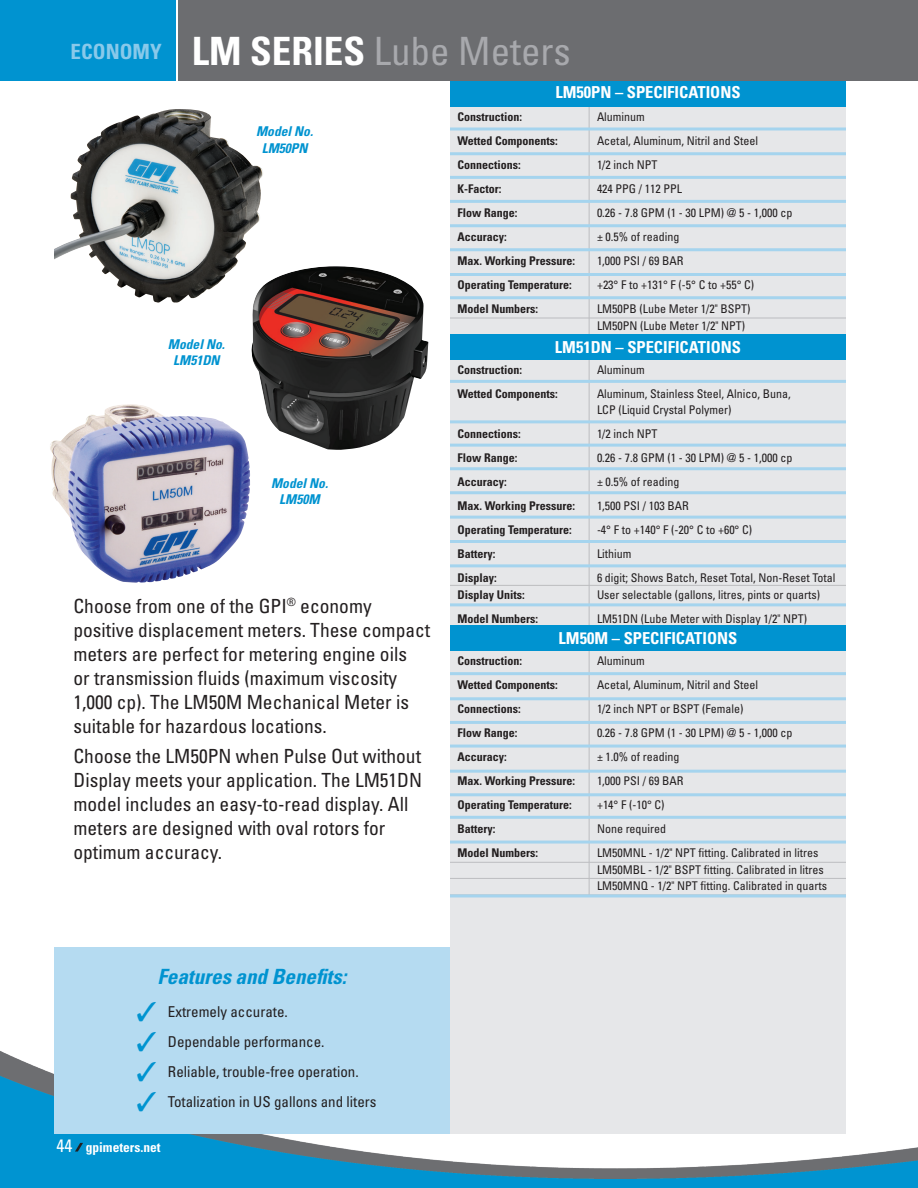
<style>
.page{position:relative;width:918px;height:1188px;background:#fff}
.page>*{position:absolute;margin:0;border:0;box-sizing:border-box;transform-origin:0 0}
.t1{font:condensed 39px "Univers LT Std";color:#a8a9ad}
.t2{font:italic 700 condensed 21px "Univers LT Std";color:#0093d0}
.t3{font:700 condensed 21px "Univers LT Std";color:#89c9ea}
.t4{font:condensed 19.5px/24px "Univers LT Std";color:#231f20}
.t5{font:700 condensed 16.5px "Univers LT Std";color:#fff}
.t6{font:condensed 15px "Univers LT Std";color:#231f20}
.t7{font:italic 700 condensed 13.5px "Univers LT Std";color:#0093d0}
.t8{font:700 condensed 13.5px "Univers LT Std";color:#fff}
.t9{font:condensed 12px "Univers LT Std";color:#231f20}
.t10{font:700 condensed 12px "Univers LT Std";color:#231f20}
.s1{font-weight:700;color:#fff}
.s2{color:#0093d0}
.s3{font-weight:400;font-size:18px}
</style>
<div class="page">
<img style="left:0;top:1051px;width:918px;height:137px">
<svg style="left:75px;top:1143px;width:8px;height:9px"></svg>
<div style="left:0;top:0;width:176px;height:81px;background:#0093d0"></div>
<div style="left:178px;top:0;width:740px;height:81px;background:#6c6d70"></div>
<div style="left:54px;top:947px;width:396px;height:187px;background:#b5dbf1"></div>
<div style="left:450px;top:81px;width:396px;height:1053px;background:#e6e7e9"></div>
<hr style="left:589px;top:97px;width:1px;height:800px;background:#bcbdc0">
<hr style="left:450px;top:128px;width:396px;height:2px;background:#a5d4ee">
<hr style="left:450px;top:152px;width:396px;height:3px;background:#a5d4ee">
<hr style="left:450px;top:176px;width:396px;height:3px;background:#a5d4ee">
<hr style="left:450px;top:200px;width:396px;height:3px;background:#a5d4ee">
<hr style="left:450px;top:248px;width:396px;height:3px;background:#a5d4ee">
<hr style="left:450px;top:224px;width:396px;height:3px;background:#a5d4ee">
<div style="left:450px;top:81px;width:396px;height:26px;background:#0093d0"></div>
<hr style="left:450px;top:273px;width:396px;height:3px;background:#a5d4ee">
<hr style="left:450px;top:296px;width:396px;height:3px;background:#a5d4ee">
<hr style="left:450px;top:721px;width:396px;height:3px;background:#a5d4ee">
<hr style="left:450px;top:318px;width:396px;height:1px;background:#bcbdc0">
<hr style="left:450px;top:603px;width:396px;height:3px;background:#a5d4ee">
<hr style="left:450px;top:380px;width:396px;height:3px;background:#a5d4ee">
<hr style="left:450px;top:420px;width:396px;height:3px;background:#a5d4ee">
<hr style="left:450px;top:672px;width:396px;height:3px;background:#a5d4ee">
<hr style="left:450px;top:467px;width:396px;height:3px;background:#a5d4ee">
<hr style="left:450px;top:491px;width:396px;height:3px;background:#a5d4ee">
<hr style="left:450px;top:516px;width:396px;height:3px;background:#a5d4ee">
<hr style="left:450px;top:697px;width:396px;height:3px;background:#a5d4ee">
<hr style="left:450px;top:444px;width:396px;height:3px;background:#a5d4ee">
<hr style="left:450px;top:585px;width:396px;height:1px;background:#bcbdc0">
<hr style="left:450px;top:878px;width:396px;height:1px;background:#bcbdc0">
<hr style="left:450px;top:862px;width:396px;height:1px;background:#bcbdc0">
<img style="left:50px;top:404px;width:200px;height:179px">
<div style="left:450px;top:334px;width:396px;height:26px;background:#0093d0"></div>
<hr style="left:450px;top:540px;width:396px;height:3px;background:#a5d4ee">
<hr style="left:450px;top:564px;width:396px;height:3px;background:#a5d4ee">
<div style="left:450px;top:626px;width:396px;height:25px;background:#0093d0"></div>
<hr style="left:450px;top:793px;width:396px;height:3px;background:#a5d4ee">
<hr style="left:450px;top:745px;width:396px;height:3px;background:#a5d4ee">
<hr style="left:450px;top:770px;width:396px;height:3px;background:#a5d4ee">
<hr style="left:450px;top:841px;width:396px;height:3px;background:#a5d4ee">
<hr style="left:450px;top:894px;width:396px;height:3px;background:#a5d4ee">
<hr style="left:450px;top:816px;width:396px;height:3px;background:#a5d4ee">
<img style="left:251px;top:266px;width:177px;height:184px">
<img style="left:54px;top:112px;width:184px;height:191px">
<p class="t3" style="left:71px;top:39px;width:93px">ECONOMY</p>
<p class="t1" style="left:192px;top:26px;width:381px"><span class="s1">LM SERIES</span> Lube Meters</p>
<p class="t5" style="left:555px;top:82px;width:187px">LM50PN – SPECIFICATIONS</p>
<p class="t7" style="left:256px;top:123px;width:58px">Model No.</p>
<p class="t7" style="left:262px;top:140px;width:47px">LM50PN</p>
<p class="t7" style="left:168px;top:336px;width:58px">Model No.</p>
<p class="t7" style="left:173px;top:352px;width:48px">LM51DN</p>
<p class="t7" style="left:271px;top:475px;width:58px">Model No.</p>
<p class="t7" style="left:279px;top:491px;width:42px">LM50M</p>
<p class="t4" style="left:73px;top:593px;width:358px">Choose from one of the GPI<sup>®</sup> economy positive displacement meters. These compact meters are perfect for metering engine oils<br>or transmission fluids (maximum viscosity 1,000 cp). The LM50M Mechanical Meter is suitable for hazardous locations.</p>
<p class="t4" style="left:73px;top:744px;width:350px">Choose the LM50PN when Pulse Out without Display meets your application. The LM51DN model includes an easy-to-read display. All meters are designed with oval rotors for optimum accuracy.</p>
<p class="t10" style="left:458px;top:110px;width:66px">Construction:</p>
<p class="t9" style="left:597px;top:109px;width:49px">Aluminum</p>
<p class="t10" style="left:458px;top:134px;width:102px">Wetted Components:</p>
<p class="t9" style="left:597px;top:133px;width:163px">Acetal, Aluminum, Nitril and Steel</p>
<p class="t10" style="left:458px;top:158px;width:65px">Connections:</p>
<p class="t9" style="left:597px;top:157px;width:62px">1/2 inch NPT</p>
<p class="t10" style="left:458px;top:182px;width:45px">K-Factor:</p>
<p class="t9" style="left:597px;top:181px;width:87px">424 PPG / 112 PPL</p>
<p class="t10" style="left:458px;top:206px;width:61px">Flow Range:</p>
<p class="t9" style="left:597px;top:205px;width:197px">0.26 - 7.8 GPM (1 - 30 LPM) @ 5 - 1,000 cp</p>
<p class="t10" style="left:458px;top:230px;width:51px">Accuracy:</p>
<p class="t9" style="left:597px;top:229px;width:84px">± 0.5% of reading</p>
<p class="t10" style="left:458px;top:254px;width:119px">Max. Working Pressure:</p>
<p class="t9" style="left:597px;top:253px;width:88px">1,000 PSI / 69 BAR</p>
<p class="t10" style="left:458px;top:278px;width:116px">Operating Temperature:</p>
<p class="t9" style="left:597px;top:277px;width:159px">+23° F to +131° F (-5° C to +55° C)</p>
<p class="t10" style="left:458px;top:302px;width:82px">Model Numbers:</p>
<p class="t9" style="left:597px;top:301px;width:155px">LM50PB (Lube Meter 1/2" BSPT)</p>
<p class="t9" style="left:597px;top:318px;width:150px">LM50PN (Lube Meter 1/2" NPT)</p>
<p class="t5" style="left:555px;top:337px;width:188px">LM51DN – SPECIFICATIONS</p>
<p class="t10" style="left:458px;top:362px;width:66px">Construction:</p>
<p class="t9" style="left:597px;top:362px;width:49px">Aluminum</p>
<p class="t10" style="left:458px;top:386px;width:102px">Wetted Components:</p>
<p class="t9" style="left:597px;top:386px;width:195px">Aluminum, Stainless Steel, Alnico, Buna,</p>
<p class="t9" style="left:597px;top:402px;width:136px">LCP (Liquid Crystal Polymer)</p>
<p class="t10" style="left:458px;top:426px;width:65px">Connections:</p>
<p class="t9" style="left:597px;top:426px;width:62px">1/2 inch NPT</p>
<p class="t10" style="left:458px;top:450px;width:61px">Flow Range:</p>
<p class="t9" style="left:597px;top:450px;width:197px">0.26 - 7.8 GPM (1 - 30 LPM) @ 5 - 1,000 cp</p>
<p class="t10" style="left:458px;top:474px;width:51px">Accuracy:</p>
<p class="t9" style="left:597px;top:474px;width:84px">± 0.5% of reading</p>
<p class="t10" style="left:458px;top:498px;width:119px">Max. Working Pressure:</p>
<p class="t9" style="left:597px;top:498px;width:93px">1,500 PSI / 103 BAR</p>
<p class="t10" style="left:458px;top:522px;width:116px">Operating Temperature:</p>
<p class="t9" style="left:597px;top:522px;width:157px">-4° F to +140° F (-20° C to +60° C)</p>
<p class="t10" style="left:458px;top:546px;width:39px">Battery:</p>
<p class="t9" style="left:597px;top:546px;width:36px">Lithium</p>
<p class="t10" style="left:458px;top:570px;width:41px">Display:</p>
<p class="t9" style="left:597px;top:570px;width:240px">6 digit; Shows Batch, Reset Total, Non-Reset Total</p>
<p class="t10" style="left:458px;top:587px;width:69px">Display Units:</p>
<p class="t9" style="left:597px;top:587px;width:225px">User selectable (gallons, litres, pints or quarts)</p>
<p class="t10" style="left:458px;top:611px;width:82px">Model Numbers:</p>
<p class="t9" style="left:597px;top:611px;width:212px">LM51DN (Lube Meter with Display 1/2" NPT)</p>
<p class="t5" style="left:559px;top:628px;width:180px">LM50M – SPECIFICATIONS</p>
<p class="t10" style="left:458px;top:654px;width:66px">Construction:</p>
<p class="t9" style="left:597px;top:654px;width:49px">Aluminum</p>
<p class="t10" style="left:458px;top:678px;width:102px">Wetted Components:</p>
<p class="t9" style="left:597px;top:678px;width:163px">Acetal, Aluminum, Nitril and Steel</p>
<p class="t10" style="left:458px;top:702px;width:65px">Connections:</p>
<p class="t9" style="left:597px;top:702px;width:148px">1/2 inch NPT or BSPT (Female)</p>
<p class="t10" style="left:458px;top:726px;width:61px">Flow Range:</p>
<p class="t9" style="left:597px;top:726px;width:197px">0.26 - 7.8 GPM (1 - 30 LPM) @ 5 - 1,000 cp</p>
<p class="t10" style="left:458px;top:750px;width:51px">Accuracy:</p>
<p class="t9" style="left:597px;top:750px;width:84px">± 1.0% of reading</p>
<p class="t10" style="left:458px;top:774px;width:119px">Max. Working Pressure:</p>
<p class="t9" style="left:597px;top:774px;width:88px">1,000 PSI / 69 BAR</p>
<p class="t10" style="left:458px;top:798px;width:116px">Operating Temperature:</p>
<p class="t9" style="left:597px;top:798px;width:69px">+14° F (-10° C)</p>
<p class="t10" style="left:458px;top:822px;width:39px">Battery:</p>
<p class="t9" style="left:597px;top:822px;width:71px">None required</p>
<p class="t10" style="left:458px;top:846px;width:82px">Model Numbers:</p>
<p class="t9" style="left:597px;top:846px;width:223px">LM50MNL - 1/2" NPT fitting. Calibrated in litres</p>
<p class="t9" style="left:597px;top:862px;width:228px">LM50MBL - 1/2" BSPT fitting. Calibrated in litres</p>
<p class="t9" style="left:597px;top:879px;width:232px">LM50MNQ - 1/2" NPT fitting. Calibrated in quarts</p>
<p class="t2" style="left:158px;top:964px;width:190px">Features and Benefits:</p>
<p class="t6" style="left:136px;top:1002px;width:153px"><span class="s2">✓</span> Extremely accurate.</p>
<p class="t6" style="left:136px;top:1032px;width:190px"><span class="s2">✓</span> Dependable performance.</p>
<p class="t6" style="left:136px;top:1062px;width:224px"><span class="s2">✓</span> Reliable, trouble-free operation.</p>
<p class="t6" style="left:136px;top:1092px;width:242px"><span class="s2">✓</span> Totalization in US gallons and liters</p>
<p class="t8" style="left:57px;top:1138px;width:106px"><span class="s3">44</span> gpimeters.net</p>
</div>
